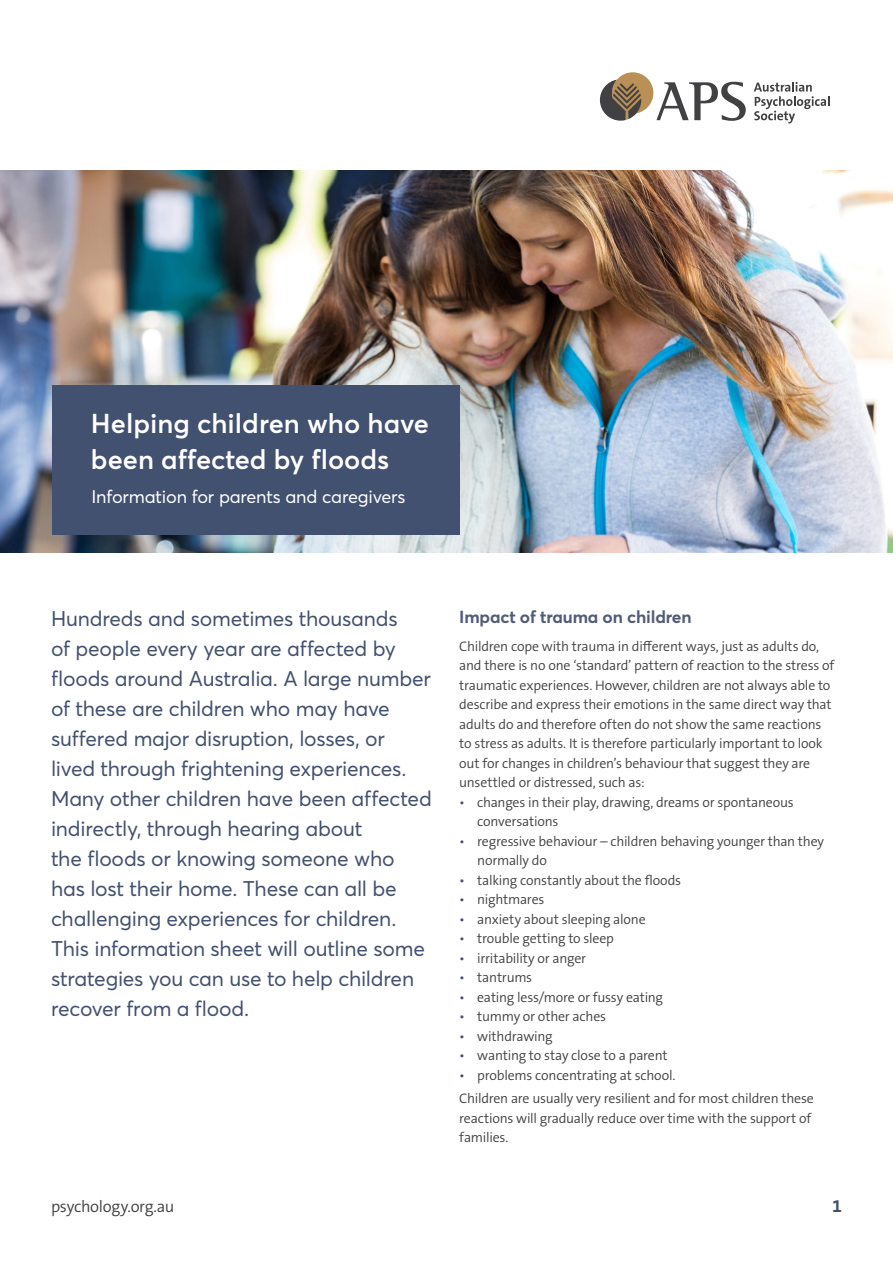
<style>
.page{position:relative;width:893px;height:1263px;background:#fff}
.page>*{position:absolute;margin:0;border:0;box-sizing:border-box;transform-origin:0 0}
.t1{font:600 27px/36px "Averta Std";color:#fff}
.t2{font:21px/30px "Averta Std";letter-spacing:-.01em;color:#435170}
.t3{font:18px "Averta Std";letter-spacing:-.01em;color:#fff}
.t4{font:700 18px "The Sans B W7";color:#435170}
.t5{font:700 17.25px "Averta Std";letter-spacing:-.01em;color:#525c79}
.t6{font:300 16.5px "The Sans B W4";letter-spacing:-.02em;color:#414042}
.t7{font:300 13.8px/19.5px "The Sans B W4";letter-spacing:-.015em;color:#414042}
.s1{color:#435170}
</style>
<div class="page">
<svg style="left:600px;top:72px;width:146px;height:49px"></svg>
<svg style="left:754px;top:82px;width:75px;height:41px"></svg>
<img style="left:0;top:170px;width:893px;height:383px">
<div style="left:52px;top:385px;width:407px;height:149px;background:#435170"></div>
<h1 class="t1" style="left:91px;top:405px;width:339px">Helping children who have been affected by floods</h1>
<h3 class="t3" style="left:91px;top:486px;width:315px">Information for parents and caregivers</h3>
<p class="t2" style="left:51px;top:603px;width:382px">Hundreds and sometimes thousands<br>of people every year are affected by floods around Australia. A large number of these are children who may have suffered major disruption, losses, or lived through frightening experiences.<br>Many other children have been affected indirectly, through hearing about<br>the floods or knowing someone who has lost their home. These can all be challenging experiences for children.<br>This information sheet will outline some strategies you can use to help children recover from a flood.</p>
<p class="t5" style="left:459px;top:606px;width:234px">Impact of trauma on children</p>
<p class="t7" style="left:459px;top:636px;width:377px">Children cope with trauma in different ways, just as adults do, and there is no one ‘standard’ pattern of reaction to the stress of traumatic experiences. However, children are not always able to describe and express their emotions in the same direct way that adults do and therefore often do not show the same reactions to stress as adults. It is therefore particularly important to look out for changes in children’s behaviour that suggest they are unsettled or distressed, such as:</p>
<p class="t7" style="left:477px;top:792px;width:318px;text-indent:-18px"><span class="s1">•</span> changes in their play, drawing, dreams or spontaneous conversations</p>
<p class="t7" style="left:477px;top:831px;width:348px;text-indent:-18px"><span class="s1">•</span> regressive behaviour – children behaving younger than they normally do</p>
<p class="t7" style="left:459px;top:870px;width:223px"><span class="s1">•</span> talking constantly about the floods</p>
<p class="t7" style="left:459px;top:890px;width:87px"><span class="s1">•</span> nightmares</p>
<p class="t7" style="left:459px;top:909px;width:188px"><span class="s1">•</span> anxiety about sleeping alone</p>
<p class="t7" style="left:459px;top:929px;width:156px"><span class="s1">•</span> trouble getting to sleep</p>
<p class="t7" style="left:459px;top:948px;width:128px"><span class="s1">•</span> irritability or anger</p>
<p class="t7" style="left:459px;top:968px;width:74px"><span class="s1">•</span> tantrums</p>
<p class="t7" style="left:459px;top:987px;width:205px"><span class="s1">•</span> eating less/more or fussy eating</p>
<p class="t7" style="left:459px;top:1007px;width:148px"><span class="s1">•</span> tummy or other aches</p>
<p class="t7" style="left:459px;top:1026px;width:95px"><span class="s1">•</span> withdrawing</p>
<p class="t7" style="left:459px;top:1046px;width:210px"><span class="s1">•</span> wanting to stay close to a parent</p>
<p class="t7" style="left:459px;top:1063px;width:356px;line-height:23.7px"><span class="s1">•</span> problems concentrating at school.<br>Children are usually very resilient and for most children these</p>
<p class="t7" style="left:459px;top:1108px;width:354px">reactions will gradually reduce over time with the support of families.</p>
<p class="t6" style="left:51px;top:1195px;width:125px">psychology.org.au</p>
<h3 class="t4" style="left:832px;top:1194px;width:11px">1</h3>
</div>
